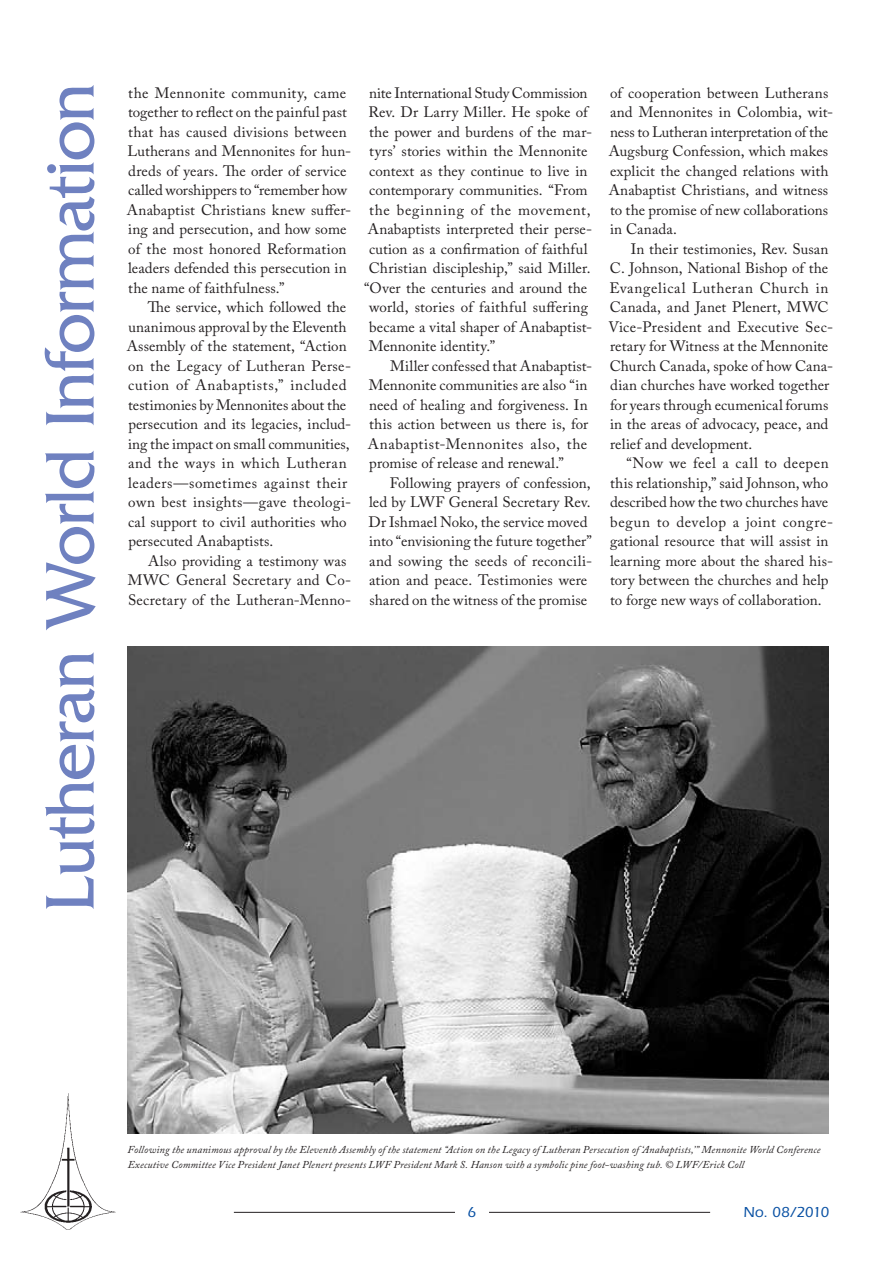
<style>
.page{position:relative;width:893px;height:1263px;background:#fff}
.page>*{position:absolute;margin:0;border:0;box-sizing:border-box;transform-origin:0 0}
.t1{font:72px "Friz Quadrata";letter-spacing:-.02em;color:#6f81c0}
.t2{font:15px/19.5px "Adobe Caslon Pro";letter-spacing:.01em;color:#231f20}
.t3{font:15px "Adobe Caslon Pro";letter-spacing:-.01em;color:#231f20}
.t4{font:15px "Adobe Caslon Pro";letter-spacing:.04em;color:#231f20}
.t5{font:15px "Adobe Caslon Pro";letter-spacing:.045em;color:#231f20}
.t6{font:500 15px "Itc Eras";letter-spacing:-.035em;color:#0850a3}
.t7{font:italic 10.5px/15px "Adobe Caslon Pro";letter-spacing:.015em;color:#231f20}
</style>
<div class="page">
<hr style="left:489px;top:1212px;width:221px;height:1px;background:#231f20">
<hr style="left:234px;top:1212px;width:221px;height:1px;background:#231f20">
<img style="left:20px;top:1093px;width:96px;height:137px">
<img style="left:128px;top:646px;width:700px;height:487px">
<h1 class="t1" style="left:30px;top:912px;width:830px;rotate:-90deg">Lutheran World Information</h1>
<p class="t2" style="left:127px;top:83px;width:226px">the Mennonite community, came together to reflect on the painful past that has caused divisions between Lutherans and Mennonites for hun&shy;dreds of years. The order of service called worshippers to “remember how Anabaptist Christians knew suffer&shy;ing and persecution, and how some of the most honored Reformation leaders defended this persecution in the name of faithfulness.”</p>
<p class="t2" style="left:127px;top:297px;width:226px;text-indent:21px">The service, which followed the unanimous approval by the Eleventh Assembly of the statement, “Action on the Legacy of Lutheran Perse&shy;cution of Anabaptists,” included testimonies by Mennonites about the persecution and its legacies, includ&shy;ing the impact on small communities, and the ways in which Lutheran leaders—sometimes against their own best insights—gave theologi&shy;cal support to civil authorities who persecuted Anabaptists.</p>
<p class="t2" style="left:128px;top:551px;width:225px;text-indent:20px">Also providing a testimony was<br>MWC General Secretary and Co-<br>Secretary of the Lutheran-Menno-</p>
<p class="t3" style="left:369px;top:84px;width:220px">nite International Study Commission</p>
<p class="t2" style="left:369px;top:102px;width:221px">Rev. Dr Larry Miller. He spoke of</p>
<p class="t2" style="left:369px;top:122px;width:224px">the power and burdens of the mar-</p>
<p class="t2" style="left:369px;top:141px;width:220px">tyrs’ stories within the Mennonite</p>
<p class="t2" style="left:369px;top:161px;width:220px">context as they continue to live in</p>
<p class="t2" style="left:369px;top:180px;width:220px">contemporary communities. “From</p>
<p class="t5" style="left:369px;top:201px;width:223px">the beginning of the movement,</p>
<p class="t2" style="left:368px;top:219px;width:226px">Anabaptists interpreted their perse-</p>
<p class="t2" style="left:369px;top:239px;width:220px">cution as a confirmation of faithful</p>
<p class="t2" style="left:369px;top:258px;width:223px">Christian discipleship,” said Miller.</p>
<p class="t2" style="left:364px;top:278px;width:225px">“Over the centuries and around the</p>
<p class="t2" style="left:369px;top:297px;width:220px">world, stories of faithful suffering</p>
<p class="t2" style="left:369px;top:317px;width:224px">became a vital shaper of Anabaptist-</p>
<p class="t2" style="left:369px;top:336px;width:128px">Mennonite identity.”</p>
<p class="t2" style="left:390px;top:356px;width:204px">Miller confessed that Anabaptist-</p>
<p class="t2" style="left:369px;top:375px;width:220px">Mennonite communities are also “in</p>
<p class="t2" style="left:369px;top:395px;width:220px">need of healing and forgiveness. In</p>
<p class="t2" style="left:369px;top:414px;width:221px">this action between us there is, for</p>
<p class="t4" style="left:368px;top:435px;width:221px">Anabaptist-Mennonites also, the</p>
<p class="t2" style="left:369px;top:453px;width:196px">promise of release and renewal.”</p>
<p class="t2" style="left:390px;top:473px;width:202px">Following prayers of confession,</p>
<p class="t2" style="left:369px;top:492px;width:223px">led by LWF General Secretary Rev.</p>
<p class="t2" style="left:369px;top:512px;width:220px">Dr Ishmael Noko, the service moved</p>
<p class="t2" style="left:369px;top:531px;width:224px">into “envisioning the future together”</p>
<p class="t2" style="left:369px;top:551px;width:225px">and sowing the seeds of reconcili-</p>
<p class="t2" style="left:369px;top:570px;width:220px">ation and peace. Testimonies were</p>
<p class="t2" style="left:369px;top:590px;width:220px">shared on the witness of the promise</p>
<p class="t2" style="left:609px;top:83px;width:226px">of cooperation between Lutherans and Mennonites in Colombia, wit&shy;ness to Lutheran interpretation of the<br>Augsburg Confession, which makes explicit the changed relations with<br>Anabaptist Christians, and witness to the promise of new collaborations in Canada.</p>
<p class="t2" style="left:608px;top:239px;width:226px;text-indent:22px">In their testimonies, Rev. Susan C. Johnson, National Bishop of the Evangelical Lutheran Church in Canada, and Janet Plenert, MWC Vice-President and Executive Sec&shy;retary for Witness at the Mennonite Church Canada, spoke of how Cana&shy;dian churches have worked together for years through ecumenical forums in the areas of advocacy, peace, and relief and development.</p>
<p class="t2" style="left:610px;top:453px;width:225px;text-indent:16px">“Now we feel a call to deepen this relationship,” said Johnson, who described how the two churches have begun to develop a joint congre&shy;gational resource that will assist in learning more about the shared his&shy;tory between the churches and help to forge new ways of collaboration.</p>
<p class="t7" style="left:128px;top:1142px;width:694px">Following the unanimous approval by the Eleventh Assembly of the statement “Action on the Legacy of Lutheran Persecution of ‘Anabaptists,’” Mennonite World Conference<br>Executive Committee Vice President Janet Plenert presents LWF President Mark S. Hanson with a symbolic pine foot-washing tub. © LWF/Erick Coll</p>
<p class="t6" style="left:744px;top:1203px;width:87px">No. 08/2010</p>
</div>
